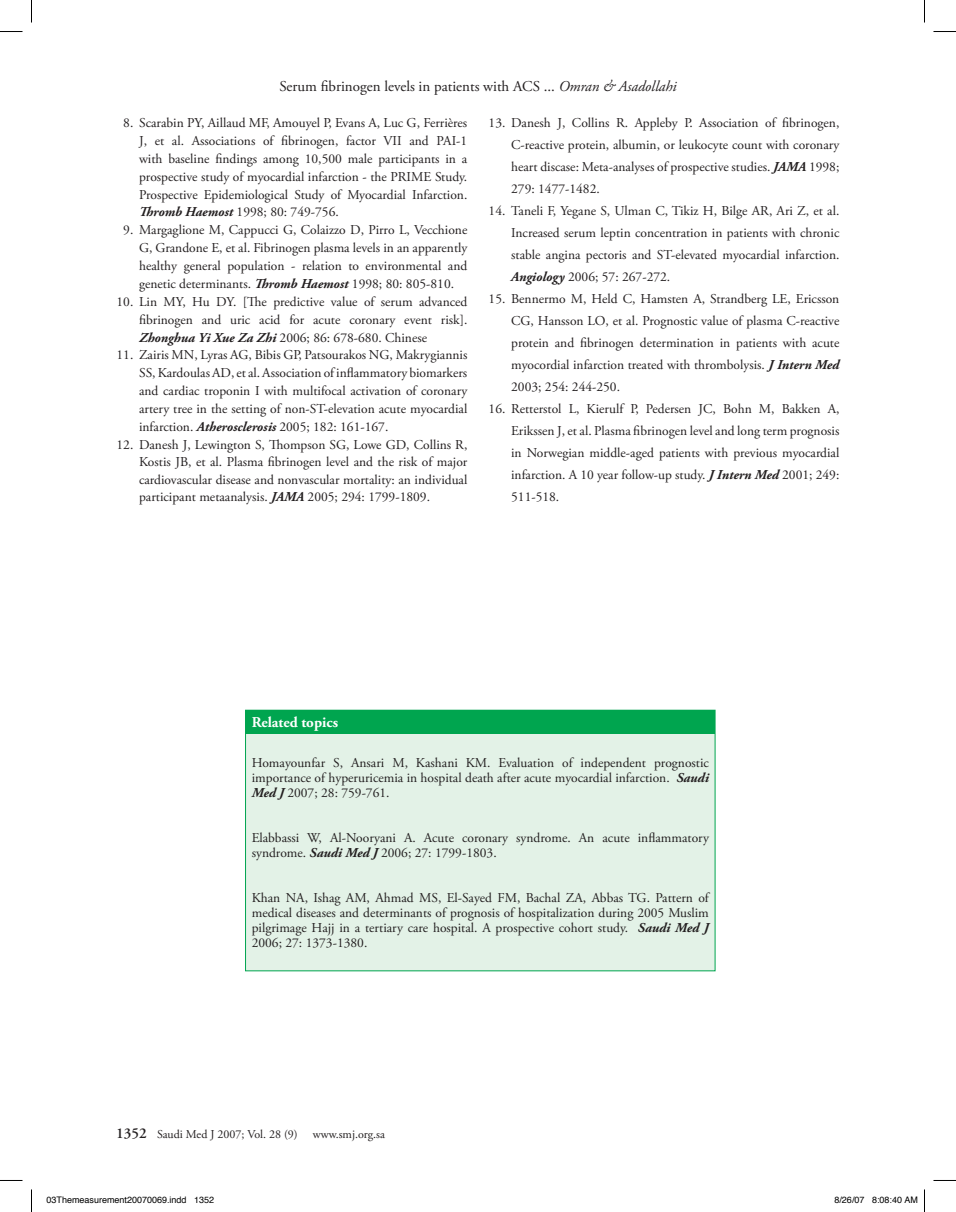
<style>
.page{position:relative;width:956px;height:1212px;background:#fff}
.page>*{position:absolute;margin:0;border:0;box-sizing:border-box;transform-origin:0 0}
.t1{font:15px "Adobe Garamond Pro";color:#231f20}
.t2{font:700 15px "Adobe Garamond Pro";color:#fff}
.t3{font:600 15px "Adobe Garamond Pro";color:#231f20}
.t4{font:13.5px/17.9px "Adobe Garamond Pro";color:#231f20;text-align:justify}
.t5{font:12px "Adobe Garamond Pro";color:#231f20}
.t6{font:9px "Helvetica";color:#000}
.s1{font-style:italic}
.s2{font-weight:700;font-style:italic}
</style>
<div class="page">
<div style="left:246px;top:710px;width:469px;height:23px;background:#00a54f"></div>
<div style="left:246px;top:733px;width:469px;height:237px;background:#e3f2e7"></div>
<div style="left:245px;top:709px;width:470px;height:261px;border:1px solid #00a54f"></div>
<svg style="left:0;top:31px;width:22px;height:1px"></svg>
<svg style="left:933px;top:31px;width:23px;height:1px"></svg>
<svg style="left:31px;top:0;width:1px;height:22px"></svg>
<svg style="left:31px;top:1189px;width:1px;height:22px"></svg>
<svg style="left:924px;top:0;width:1px;height:22px"></svg>
<svg style="left:924px;top:1189px;width:1px;height:22px"></svg>
<p class="t1" style="left:279px;top:77px;width:399px">Serum fibrinogen levels in patients with ACS ... <span class="s1">Omran &amp; Asadollahi</span></p>
<p class="t4" style="left:139px;top:114px;width:330px;text-indent:-16px">8. Scarabin PY, Aillaud MF, Amouyel P, Evans A, Luc G, Ferrières J, et al. Associations of fibrinogen, factor VII and PAI-1 with baseline findings among 10,500 male participants in a prospective study of myocardial infarction - the PRIME Study.<br>Prospective Epidemiological Study of Myocardial Infarction.<br><span class="s2">Thromb Haemost</span> 1998; 80: 749-756.</p>
<p class="t4" style="left:139px;top:221px;width:330px;text-indent:-16px">9. Margaglione M, Cappucci G, Colaizzo D, Pirro L, Vecchione G, Grandone E, et al. Fibrinogen plasma levels in an apparently healthy general population - relation to environmental and genetic determinants. <span class="s2">Thromb Haemost</span> 1998; 80: 805-810.</p>
<p class="t4" style="left:139px;top:293px;width:330px;text-indent:-23px">10. Lin MY, Hu DY. [The predictive value of serum advanced fibrinogen and uric acid for acute coronary event risk].<br><span class="s2">Zhonghua Yi Xue Za Zhi</span> 2006; 86: 678-680. Chinese</p>
<p class="t4" style="left:139px;top:346px;width:330px;text-indent:-23px">11. Zairis MN, Lyras AG, Bibis GP, Patsourakos NG, Makrygiannis SS, Kardoulas AD, et al. Association of inflammatory biomarkers and cardiac troponin I with multifocal activation of coronary artery tree in the setting of non-ST-elevation acute myocardial infarction. <span class="s2">Atherosclerosis</span> 2005; 182: 161-167.</p>
<p class="t4" style="left:139px;top:436px;width:330px;line-height:17.4px;text-indent:-23px">12. Danesh J, Lewington S, Thompson SG, Lowe GD, Collins R, Kostis JB, et al. Plasma fibrinogen level and the risk of major cardiovascular disease and nonvascular mortality: an individual participant metaanalysis. <span class="s2">JAMA</span> 2005; 294: 1799-1809.</p>
<p class="t4" style="left:511px;top:112px;width:330px;line-height:22px;text-indent:-23px">13. Danesh J, Collins R. Appleby P. Association of fibrinogen, C-reactive protein, albumin, or leukocyte count with coronary heart discase: Meta-analyses of prospective studies. <span class="s2">JAMA</span> 1998; 279: 1477-1482.</p>
<p class="t4" style="left:511px;top:200px;width:330px;line-height:22px;text-indent:-23px">14. Taneli F, Yegane S, Ulman C, Tikiz H, Bilge AR, Ari Z, et al.<br>Increased serum leptin concentration in patients with chronic stable angina pectoris and ST-elevated myocardial infarction.<br><span class="s2">Angiology</span> 2006; 57: 267-272.</p>
<p class="t4" style="left:511px;top:288px;width:330px;line-height:22px;text-indent:-23px">15. Bennermo M, Held C, Hamsten A, Strandberg LE, Ericsson CG, Hansson LO, et al. Prognostic value of plasma C-reactive protein and fibrinogen determination in patients with acute myocordial infarction treated with thrombolysis. <span class="s2">J Intern Med </span>2003; 254: 244-250.</p>
<p class="t4" style="left:511px;top:398px;width:330px;line-height:22px;text-indent:-23px">16. Retterstol L, Kierulf P, Pedersen JC, Bohn M, Bakken A, Erikssen J, et al. Plasma fibrinogen level and long term prognosis in Norwegian middle-aged patients with previous myocardial infarction. A 10 year follow-up study. <span class="s2">J Intern Med</span> 2001; 249:<br>511-518.</p>
<p class="t2" style="left:252px;top:713px;width:88px">Related topics</p>
<p class="t4" style="left:252px;top:755px;width:459px;line-height:15px">Homayounfar S, Ansari M, Kashani KM. Evaluation of independent prognostic importance of hyperuricemia in hospital death after acute myocardial infarction. <span class="s2">Saudi Med J</span> 2007; 28: 759-761.</p>
<p class="t4" style="left:252px;top:830px;width:459px;line-height:15px">Elabbassi W, Al-Nooryani A. Acute coronary syndrome. An acute inflammatory syndrome. <span class="s2">Saudi Med J</span> 2006; 27: 1799-1803.</p>
<p class="t4" style="left:252px;top:890px;width:459px;line-height:15px">Khan NA, Ishag AM, Ahmad MS, El-Sayed FM, Bachal ZA, Abbas TG. Pattern of medical diseases and determinants of prognosis of hospitalization during 2005 Muslim pilgrimage Hajj in a tertiary care hospital. A prospective cohort study. <span class="s2">Saudi Med J </span>2006; 27: 1373-1380.</p>
<p class="t3" style="left:116px;top:1123px;width:32px">1352</p>
<p class="t5" style="left:157px;top:1126px;width:142px">Saudi Med J 2007; Vol. 28 (9)</p>
<p class="t5" style="left:313px;top:1126px;width:74px">www.smj.org.sa</p>
<p class="t6" style="left:46px;top:1191px;width:169px">03Themeasurement20070069.indd 1352</p>
<p class="t6" style="left:834px;top:1191px;width:85px">8/26/07 8:08:40 AM</p>
</div>
